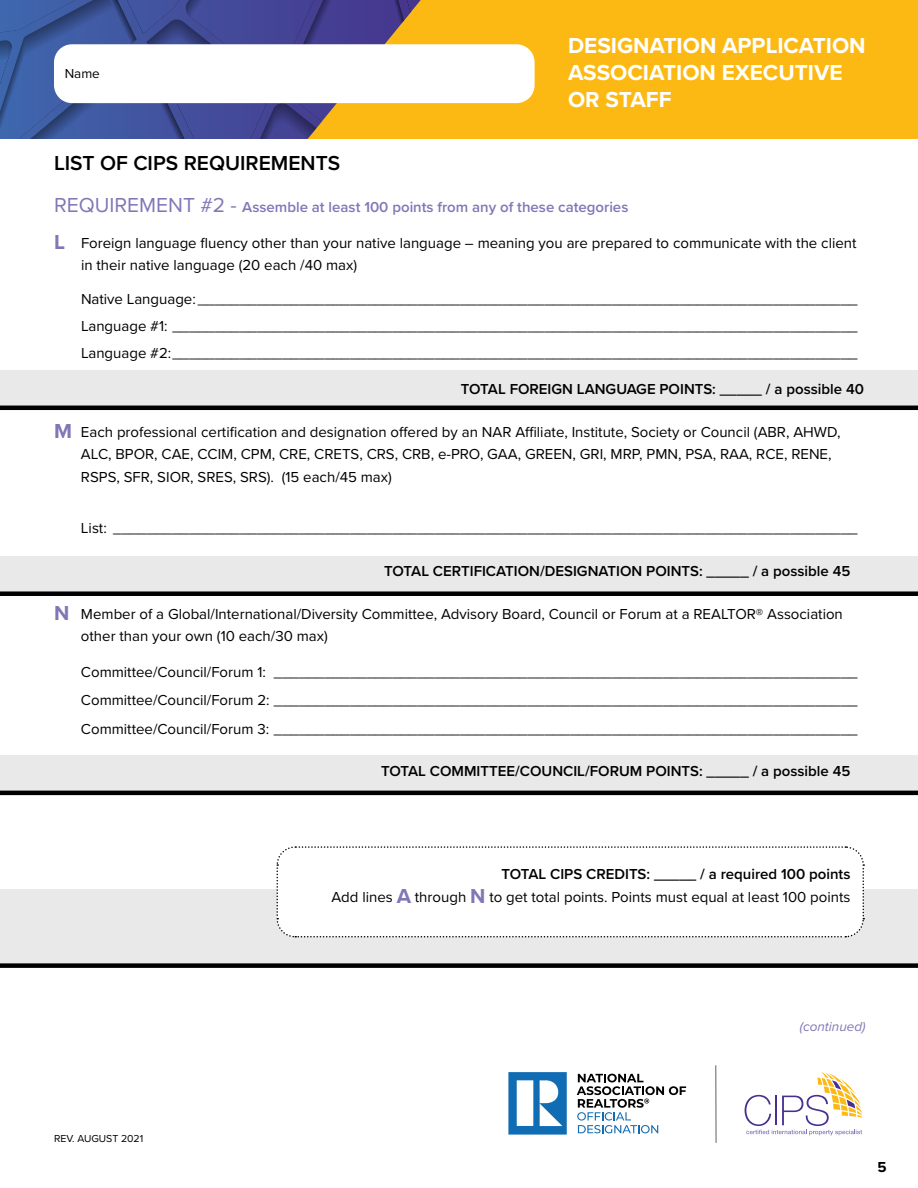
<style>
.page{position:relative;width:918px;height:1188px;background:#fff}
.page>*{position:absolute;margin:0;border:0;box-sizing:border-box;transform-origin:0 0}
.t1{font:700 22.5px/27px "Proxima Nova";color:#fff}
.t2{font:600 21px "Proxima Nova";color:#000}
.t3{font:15px/22.5px "Proxima Nova";color:#000}
.t4{font:600 15px "Proxima Nova";color:#000}
.t5{font:600 15px "Proxima Nova";color:#8177b7}
.t6{font:700 15px "Proxima Nova";color:#000}
.t7{font:italic 13.5px "Proxima Nova";color:#8177b7}
.t8{font:13.5px "Proxima Nova";color:#000}
.t9{font:10.5px "Proxima Nova";color:#000}
.s1{font-weight:400;font-size:21px}
.s2{font-weight:700;font-size:21px;color:#8177b7}
.s3{font-weight:600}
</style>
<div class="page">
<img style="left:0;top:0;width:291px;height:139px">
<svg style="left:291px;top:0;width:627px;height:139px;background:#edae1d"></svg>
<hr style="left:715px;top:1065px;width:2px;height:78px;background:#6e6f71">
<svg style="left:508px;top:1072px;width:59px;height:63px"></svg>
<svg style="left:577px;top:1074px;width:109px;height:59px"></svg>
<svg style="left:745px;top:1072px;width:117px;height:63px"></svg>
<div style="left:0;top:756px;width:918px;height:37px;background:#e9e9ea"></div>
<hr style="left:0;top:791px;width:918px;height:4px;background:#000">
<div style="left:0;top:556px;width:918px;height:38px;background:#e9e9ea"></div>
<div style="left:0;top:591px;width:918px;height:5px;background:#000"></div>
<div style="left:54px;top:44px;width:481px;height:59px;background:#fff;border-radius:18px"></div>
<div style="left:0;top:370px;width:918px;height:38px;background:#e9e9ea"></div>
<hr style="left:0;top:406px;width:918px;height:4px;background:#000">
<div style="left:0;top:890px;width:918px;height:77px;background:#e9e9ea"></div>
<div style="left:0;top:963px;width:918px;height:5px;background:#000"></div>
<div style="left:276px;top:846px;width:589px;height:92px;background:#fff"></div>
<p class="t8" style="left:65px;top:63px;width:37px">Name</p>
<h2 class="t2" style="left:54px;top:147px;width:288px">LIST OF CIPS REQUIREMENTS</h2>
<h1 class="t1" style="left:568px;top:32px;width:299px">DESIGNATION APPLICATION<br>ASSOCIATION EXECUTIVE<br>OR STAFF</h1>
<p class="t5" style="left:54px;top:196px;width:576px"><span class="s1">REQUIREMENT #2 -</span> Assemble at least 100 points from any of these categories</p>
<p class="t3" style="left:81px;top:231px;width:777px;text-indent:-27px"><span class="s2">L</span> Foreign language fluency other than your native language – meaning you are prepared to communicate with the client in their native language (20 each /40 max)</p>
<p class="t3" style="left:81px;top:285px;width:778px;line-height:27px;text-align:justify">Native Language:______________________________________________________________________________ Language #1: _________________________________________________________________________________ Language #2:_________________________________________________________________________________</p>
<p class="t4" style="left:461px;top:378px;width:405px">TOTAL FOREIGN LANGUAGE POINTS: _____ / a possible 40</p>
<p class="t3" style="left:81px;top:420px;width:761px;text-indent:-27px"><span class="s2">M</span> Each professional certification and designation offered by an NAR Affiliate, Institute, Society or Council (ABR, AHWD,<br>ALC, BPOR, CAE, CCIM, CPM, CRE, CRETS, CRS, CRB, e-PRO, GAA, GREEN, GRI, MRP, PMN, PSA, RAA, RCE, RENE,<br>RSPS, SFR, SIOR, SRES, SRS). (15 each/45 max)</p>
<p class="t3" style="left:81px;top:516px;width:778px">List: ________________________________________________________________________________________</p>
<p class="t4" style="left:384px;top:560px;width:468px">TOTAL CERTIFICATION/DESIGNATION POINTS: _____ / a possible 45</p>
<p class="t3" style="left:81px;top:602px;width:763px;text-indent:-27px"><span class="s2">N</span> Member of a Global/International/Diversity Committee, Advisory Board, Council or Forum at a REALTOR® Association other than your own (10 each/30 max)</p>
<p class="t3" style="left:81px;top:657px;width:778px;line-height:28.5px;text-align:justify">Committee/Council/Forum 1: _____________________________________________________________________ Committee/Council/Forum 2: _____________________________________________________________________ Committee/Council/Forum 3: _____________________________________________________________________</p>
<p class="t4" style="left:381px;top:760px;width:471px">TOTAL COMMITTEE/COUNCIL/FORUM POINTS: _____ / a possible 45</p>
<p class="t3" style="left:331px;top:862px;width:521px;text-align:right"><span class="s3">TOTAL CIPS CREDITS: _____ / a required 100 points<br></span>Add lines <span class="s2">A</span> through <span class="s2">N</span> to get total points. Points must equal at least 100 points</p>
<p class="t9" style="left:54px;top:1131px;width:91px">REV. AUGUST 2021</p>
<p class="t7" style="left:800px;top:1017px;width:67px">(continued)</p>
<p class="t6" style="left:878px;top:1156px;width:11px">5</p>
</div>
